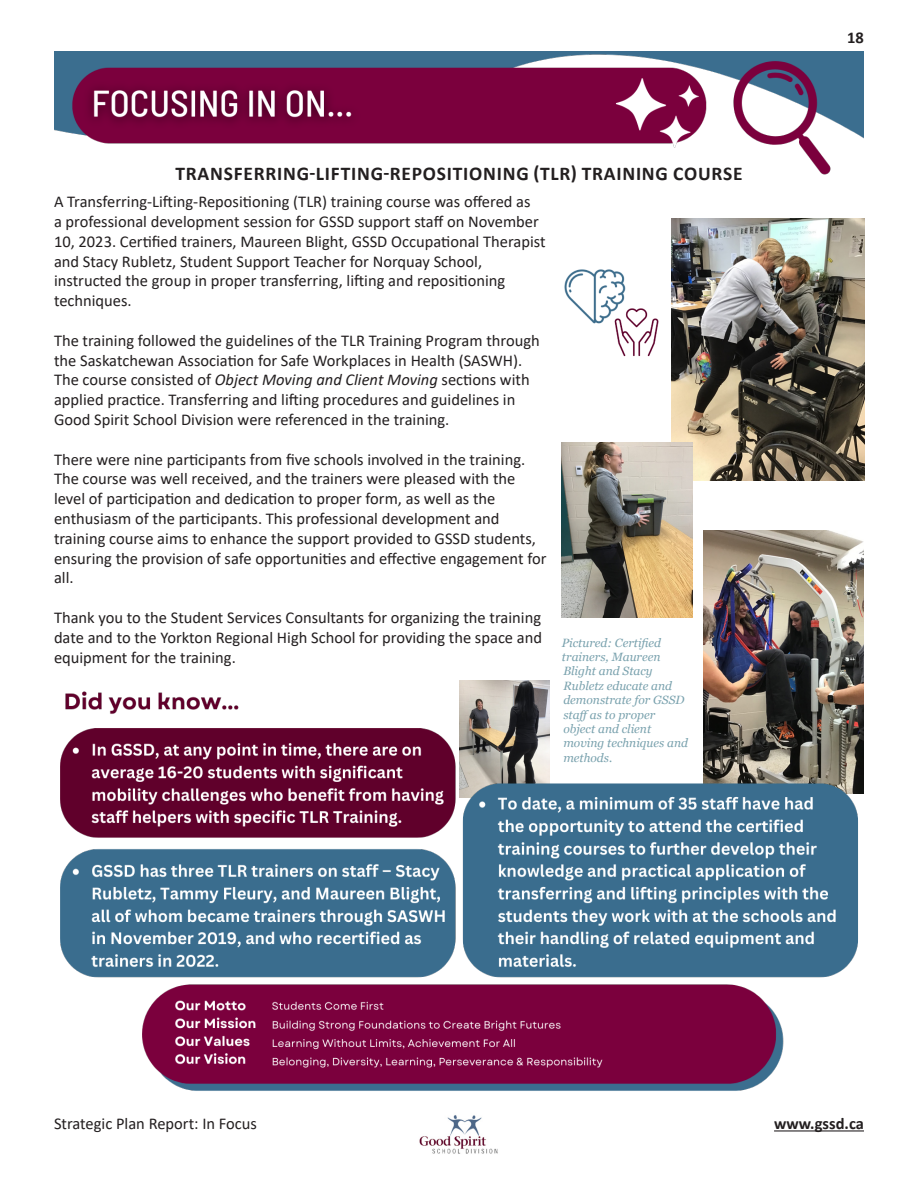
<style>
.page{position:relative;width:918px;height:1188px;background:#fff}
.page>*{position:absolute;margin:0;border:0;box-sizing:border-box;transform-origin:0 0}
.Article_Headers{font:700 19.5px "Calibri";letter-spacing:.04em;color:#231f20}
.Body_Copy{font:16.5px/19.8px "Calibri";color:#231f20}
.t1{font:700 16.5px "Calibri";color:#231f20}
.t2{font:italic 12px/14.4px "Georgia";color:#7aa2ae}
.s1{font-style:italic}
</style>
<div class="page">
<hr style="left:774px;top:1130px;width:90px;height:2px;background:#231f20">
<img style="left:419px;top:1115px;width:79px;height:39px">
<img style="left:54px;top:52px;width:810px;height:1039px">
<img style="left:671px;top:218px;width:193px;height:263px">
<img style="left:562px;top:443px;width:131px;height:175px">
<img style="left:704px;top:530px;width:160px;height:150px">
<img style="left:557px;top:257px;width:108px;height:108px">
<img style="left:54px;top:680px;width:810px;height:302px">
<p class="Article_Headers" style="left:175px;top:160px;width:569px">TRANSFERRING-LIFTING-REPOSITIONING (TLR) TRAINING COURSE</p>
<p class="Body_Copy" style="left:54px;top:191px;width:493px">A Transferring-Lifting-Repositioning (TLR) training course was offered as<br>a professional development session for GSSD support staff on November 10, 2023. Certified trainers, Maureen Blight, GSSD Occupational Therapist and Stacy Rubletz, Student Support Teacher for Norquay School, instructed the group in proper transferring, lifting and repositioning techniques.</p>
<p class="Body_Copy" style="left:54px;top:330px;width:487px">The training followed the guidelines of the TLR Training Program through the Saskatchewan Association for Safe Workplaces in Health (SASWH).<br>The course consisted of <span class="s1">Object Moving and Client Moving</span> sections with applied practice. Transferring and lifting procedures and guidelines in Good Spirit School Division were referenced in the training.</p>
<p class="Body_Copy" style="left:54px;top:449px;width:494px">There were nine participants from five schools involved in the training.<br>The course was well received, and the trainers were pleased with the level of participation and dedication to proper form, as well as the enthusiasm of the participants. This professional development and training course aims to enhance the support provided to GSSD students, ensuring the provision of safe opportunities and effective engagement for all.</p>
<p class="Body_Copy" style="left:54px;top:607px;width:490px;text-align:justify">Thank you to the Student Services Consultants for organizing the training date and to the Yorkton Regional High School for providing the space and equipment for the training.</p>
<p class="t2" style="left:562px;top:635px;width:128px">Pictured: Certified trainers, Maureen<br>Blight and Stacy<br>Rubletz educate and demonstrate for GSSD staffas to proper object and client moving techniques and methods.</p>
<p class="t1" style="left:847px;top:25px;width:18px">18</p>
<p class="Body_Copy" style="left:54px;top:1113px;width:205px">Strategic Plan Report: In Focus</p>
<p class="t1" style="left:774px;top:1112px;width:91px">www.gssd.ca</p>
</div>
